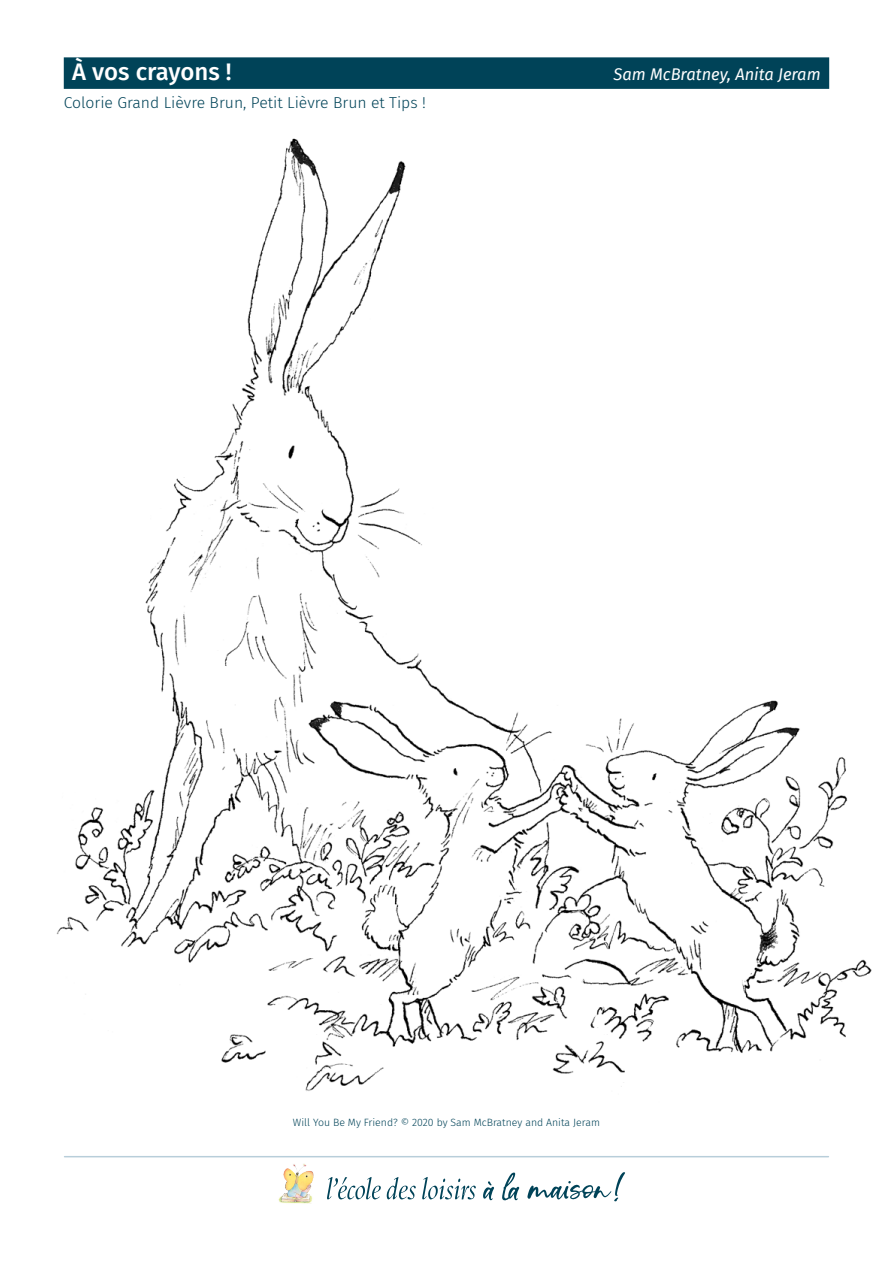
<style>
.page{position:relative;width:893px;height:1263px;background:#fff}
.page>*{position:absolute;margin:0;border:0;box-sizing:border-box;transform-origin:0 0}
.Titre{font:500 24px "Fira Sans";letter-spacing:-.005em;color:#fff}
.Titre-2{font:italic 16.5px "Fira Sans";color:#fff}
.Consigne{font:300 15.75px "Fira Sans";color:#004358}
.Consigne-2{font:300 10.5px "Fira Sans";color:#004358}
</style>
<div class="page">
<img style="left:56px;top:138px;width:816px;height:953px">
<div style="left:64px;top:57px;width:765px;height:32px;background:#004358"></div>
<hr style="left:65px;top:1156px;width:763px;height:1px;background:#b8ceda">
<svg style="left:483px;top:1172px;width:142px;height:29px"></svg>
<svg style="left:327px;top:1177px;width:149px;height:22px"></svg>
<img style="left:278px;top:1164px;width:36px;height:40px">
<p class="Titre" style="left:72px;top:53px;width:161px">À vos crayons !</p>
<p class="Titre-2" style="left:614px;top:62px;width:209px">Sam McBratney, Anita Jeram</p>
<p class="Consigne" style="left:64px;top:92px;width:364px">Colorie Grand Lièvre Brun, Petit Lièvre Brun et Tips !</p>
<p class="Consigne-2" style="left:293px;top:1114px;width:309px">Will You Be My Friend? © 2020 by Sam McBratney and Anita Jeram</p>
</div>
